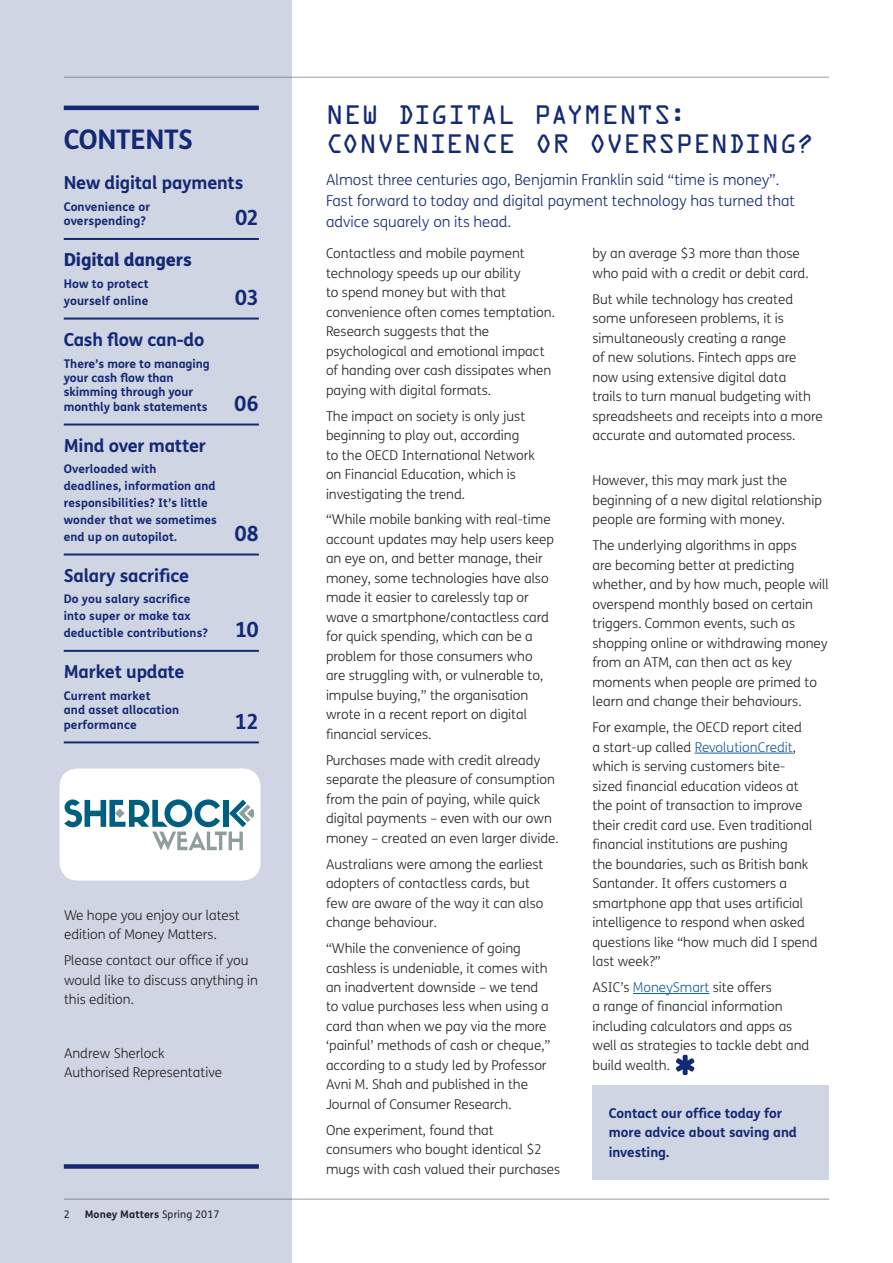
<style>
.page{position:relative;width:893px;height:1263px;background:#fff}
.page>*{position:absolute;margin:0;border:0;box-sizing:border-box;transform-origin:0 0}
.t1{font:700 27px "FS Me";letter-spacing:-.01em;color:#142975}
.t2{font:24px/28.5px "OCRA Std";color:#142975}
.t3{font:700 21px "FS Me";letter-spacing:-.04em;color:#142975}
.t4{font:700 18px "FS Me";letter-spacing:-.01em;color:#142975}
.t5{font:800 18px "FS Me";letter-spacing:-.01em;color:#142975}
.t6{font:300 15px/21px "FS Me";color:#142975}
.t7{font:300 13.5px/19.5px "FS Me";color:#231f20}
.t8{font:700 13.5px/19.5px "FS Me";color:#142975}
.t9{font:700 12px/14.4px "FS Me";letter-spacing:.005em;color:#142975}
.t10{font:700 11.85px/16.8px "FS Me";letter-spacing:.01em;color:#142975}
.t11{font:700 10.5px "FS Me";letter-spacing:.01em;color:#231f20}
.t12{font:10.5px "FS Me";color:#231f20}
.s1{font-weight:400}
.s2{color:#175d9e}
</style>
<div class="page">
<hr style="left:64px;top:1198px;width:765px;height:2px;background:#bcbdc0">
<hr style="left:64px;top:77px;width:765px;height:1px;background:#bcbdc0">
<div style="left:0;top:0;width:292px;height:1263px;background:#d0d5e3"></div>
<div style="left:592px;top:1085px;width:237px;height:94px;background:#d0d5e3"></div>
<hr style="left:64px;top:106px;width:195px;height:4px;background:#142975">
<div style="left:64px;top:1164px;width:195px;height:5px;background:#142975"></div>
<hr style="left:64px;top:238px;width:195px;height:2px;background:#142975">
<hr style="left:64px;top:553px;width:195px;height:2px;background:#142975">
<hr style="left:64px;top:650px;width:195px;height:2px;background:#142975">
<hr style="left:64px;top:318px;width:195px;height:2px;background:#142975">
<hr style="left:64px;top:423px;width:195px;height:2px;background:#142975">
<hr style="left:64px;top:741px;width:195px;height:2px;background:#142975">
<hr style="left:695px;top:753px;width:98px;height:1px;background:#175d9e">
<hr style="left:633px;top:993px;width:76px;height:1px;background:#175d9e">
<svg style="left:676px;top:1055px;width:19px;height:20px"></svg>
<div style="left:60px;top:768px;width:201px;height:112px;background:#fff;border-radius:18px"></div>
<svg style="left:64px;top:799px;width:190px;height:51px"></svg>
<h1 class="t1" style="left:64px;top:118px;width:131px">CONTENTS</h1>
<h3 class="t4" style="left:64px;top:169px;width:181px">New digital payments</h3>
<p class="t9" style="left:64px;top:199px;width:88px">Convenience or overspending?</p>
<h3 class="t3" style="left:235px;top:202px;width:25px">02</h3>
<h3 class="t5" style="left:64px;top:246px;width:130px">Digital dangers</h3>
<p class="t9" style="left:64px;top:275px;width:86px;line-height:16.8px">How to protect yourself online</p>
<h3 class="t3" style="left:235px;top:281px;width:25px">03</h3>
<h3 class="t4" style="left:64px;top:325px;width:142px">Cash flow can-do</h3>
<p class="t9" style="left:64px;top:355px;width:148px">There’s more to managing your cash flow than skimming through your monthly bank statements</p>
<h3 class="t3" style="left:234px;top:387px;width:26px">06</h3>
<h3 class="t4" style="left:64px;top:431px;width:144px">Mind over matter</h3>
<p class="t10" style="left:64px;top:460px;width:155px">Overloaded with<br>deadlines, information and responsibilities? It’s little wonder that we sometimes end up on autopilot.</p>
<h3 class="t4" style="left:64px;top:561px;width:127px">Salary sacrifice</h3>
<p class="t10" style="left:64px;top:590px;width:146px">Do you salary sacrifice into super or make tax deductible contributions?</p>
<h3 class="t4" style="left:64px;top:658px;width:122px">Market update</h3>
<p class="t9" style="left:64px;top:688px;width:117px">Current market<br>and asset allocation performance</p>
<h3 class="t3" style="left:234px;top:517px;width:26px">08</h3>
<h3 class="t3" style="left:235px;top:613px;width:25px">10</h3>
<h3 class="t3" style="left:235px;top:705px;width:26px">12</h3>
<p class="t7" style="left:64px;top:905px;width:177px">We hope you enjoy our latest edition of Money Matters.</p>
<p class="t7" style="left:64px;top:950px;width:195px">Please contact our office if you would like to discuss anything in this edition.</p>
<p class="t7" style="left:64px;top:1043px;width:160px">Andrew Sherlock<br>Authorised Representative</p>
<p class="t12" style="left:64px;top:1207px;width:7px">2</p>
<p class="t11" style="left:85px;top:1206px;width:136px">Money Matters <span class="s1">Spring 2017</span></p>
<h2 class="t2" style="left:326px;top:103px;width:489px">NEW DIGITAL PAYMENTS:<br>CONVENIENCE OR OVERSPENDING?</h2>
<p class="t6" style="left:326px;top:169px;width:470px">Almost three centuries ago, Benjamin Franklin said “time is money”.<br>Fast forward to today and digital payment technology has turned that advice squarely on its head.</p>
<p class="t7" style="left:326px;top:243px;width:230px">Contactless and mobile payment technology speeds up our ability<br>to spend money but with that convenience often comes temptation.<br>Research suggests that the psychological and emotional impact of handing over cash dissipates when paying with digital formats.</p>
<p class="t7" style="left:326px;top:406px;width:211px">The impact on society is only just beginning to play out, according to the OECD International Network on Financial Education, which is investigating the trend.</p>
<p class="t7" style="left:326px;top:509px;width:229px">“While mobile banking with real-time account updates may help users keep an eye on, and better manage, their money, some technologies have also made it easier to carelessly tap or wave a smartphone/contactless card for quick spending, which can be a problem for those consumers who are struggling with, or vulnerable to, impulse buying,” the organisation wrote in a recent report on digital financial services.</p>
<p class="t7" style="left:326px;top:750px;width:234px">Purchases made with credit already separate the pleasure of consumption from the pain of paying, while quick digital payments – even with our own money – created an even larger divide.</p>
<p class="t7" style="left:326px;top:854px;width:219px">Australians were among the earliest adopters of contactless cards, but few are aware of the way it can also change behaviour.</p>
<p class="t7" style="left:326px;top:938px;width:226px">“While the convenience of going cashless is undeniable, it comes with an inadvertent downside – we tend to value purchases less when using a card than when we pay via the more ‘painful’ methods of cash or cheque,” according to a study led by Professor Avni M. Shah and published in the Journal of Consumer Research.</p>
<p class="t7" style="left:326px;top:1120px;width:236px">One experiment, found that consumers who bought identical $2 mugs with cash valued their purchases</p>
<p class="t7" style="left:592px;top:243px;width:218px">by an average $3 more than those who paid with a credit or debit card.</p>
<p class="t7" style="left:592px;top:289px;width:232px">But while technology has created some unforeseen problems, it is simultaneously creating a range<br>of new solutions. Fintech apps are now using extensive digital data<br>trails to turn manual budgeting with spreadsheets and receipts into a more accurate and automated process.</p>
<p class="t7" style="left:592px;top:471px;width:231px">However, this may mark just the beginning of a new digital relationship people are forming with money.</p>
<p class="t7" style="left:592px;top:535px;width:238px">The underlying algorithms in apps<br>are becoming better at predicting whether, and by how much, people will overspend monthly based on certain triggers. Common events, such as shopping online or withdrawing money from an ATM, can then act as key moments when people are primed to learn and change their behaviours.</p>
<p class="t7" style="left:592px;top:717px;width:227px">For example, the OECD report cited<br>a start-up called <span class="s2">RevolutionCredit</span>, which is serving customers bite&shy;sized financial education videos at the point of transaction to improve their credit card use. Even traditional financial institutions are pushing<br>the boundaries, such as British bank Santander. It offers customers a smartphone app that uses artificial intelligence to respond when asked questions like “how much did I spend last week?”</p>
<p class="t7" style="left:592px;top:977px;width:218px">ASIC’s <span class="s2">MoneySmart</span> site offers<br>a range of financial information including calculators and apps as well as strategies to tackle debt and build wealth.</p>
<p class="t8" style="left:609px;top:1103px;width:190px">Contact our office today for more advice about saving and investing.</p>
</div>
